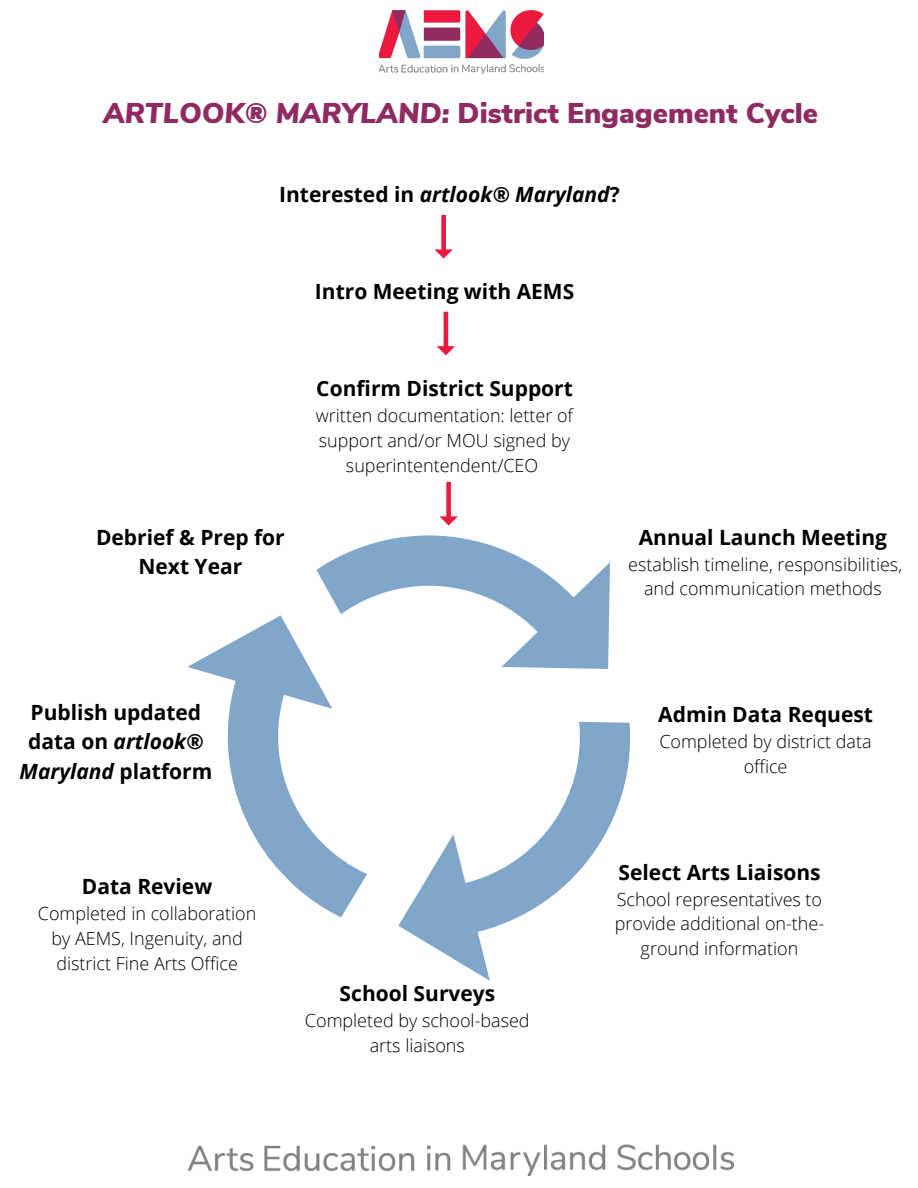
<style>
.page{position:relative;width:918px;height:1188px;background:#fff}
.page>*{position:absolute;margin:0;border:0;box-sizing:border-box;transform-origin:0 0}
.t1{font:900 28.5px "Nunito Sans";color:#8f2b62}
.t2{font:700 21px/29.2px "Open Sans";color:#000;text-align:center}
.t3{font:italic 700 21px "Open Sans";color:#000}
.t4{font:300 18px/24.8px "Open Sans";color:#000;text-align:center}
.s1{font-style:italic}
.s2{font-style:normal}
</style>
<div class="page">
<svg style="left:434px;top:215px;width:19px;height:44px"></svg>
<img style="left:380px;top:10px;width:164px;height:64px">
<img style="left:189px;top:1144px;width:545px;height:32px">
<svg style="left:188px;top:481px;width:442px;height:500px"></svg>
<svg style="left:437px;top:312px;width:18px;height:43px"></svg>
<svg style="left:439px;top:482px;width:19px;height:44px"></svg>
<h1 class="t1" style="left:103px;top:94px;width:717px"><span class="s1">ARTLOOK® MARYLAND:</span> District Engagement Cycle</h1>
<p class="t3" style="left:279px;top:180px;width:342px"><span class="s2">Interested in</span> artlook® Maryland<span class="s2">?</span></p>
<p class="t2" style="left:315px;top:276px;width:261px">Intro Meeting with AEMS</p>
<p class="t2" style="left:96px;top:522px;width:190px">Debrief &amp; Prep for<br>Next Year</p>
<p class="t2" style="left:316px;top:373px;width:258px">Confirm District Support</p>
<p class="t4" style="left:316px;top:403px;width:259px">written documentation: letter of support and/or MOU signed by superintentendent/CEO</p>
<p class="t2" style="left:639px;top:522px;width:250px">Annual Launch Meeting</p>
<p class="t4" style="left:628px;top:551px;width:276px">establish timeline, responsibilities, and communication methods</p>
<p class="t2" style="left:20px;top:697px;width:194px">Publish updated data on <span class="s1">artlook®<br>Maryland</span> platform</p>
<p class="t2" style="left:82px;top:872px;width:132px">Data Review</p>
<p class="t4" style="left:38px;top:901px;width:220px">Completed in collaboration by AEMS, Ingenuity, and district Fine Arts Office</p>
<p class="t2" style="left:340px;top:978px;width:157px">School Surveys</p>
<p class="t4" style="left:305px;top:1007px;width:226px">Completed by school-based arts liaisons</p>
<p class="t2" style="left:658px;top:700px;width:216px">Admin Data Request</p>
<p class="t4" style="left:659px;top:729px;width:214px">Completed by district data office</p>
<p class="t2" style="left:619px;top:857px;width:204px">Select Arts Liaisons</p>
<p class="t4" style="left:615px;top:886px;width:211px">School representatives to provide additional on-the&shy;ground information</p>
</div>
